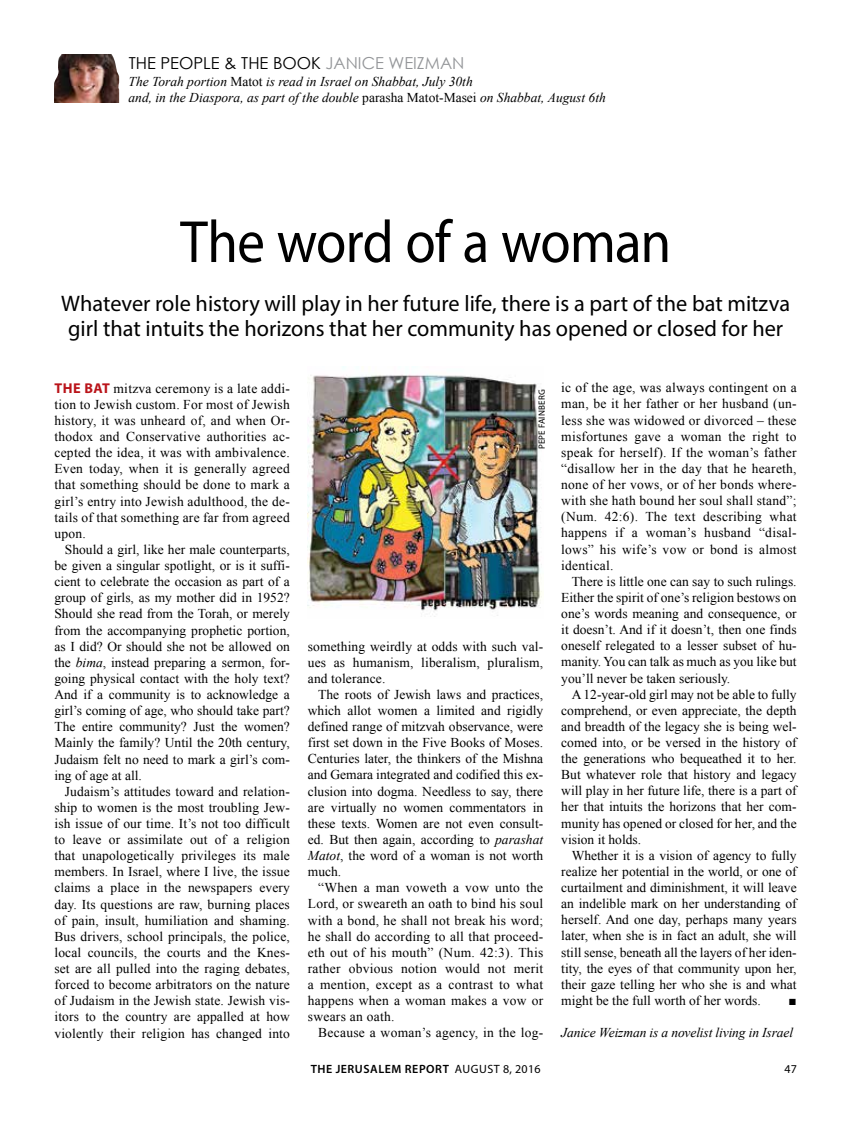
<style>
.page{position:relative;width:851px;height:1127px;background:#fff}
.page>*{position:absolute;margin:0;border:0;box-sizing:border-box;transform-origin:0 0}
.t1{font:60px "Myriad Pro";letter-spacing:-.02em;color:#000;scale:.92 1}
.t2{font:22.5px/25.5px "Myriad Pro";color:#000;text-align:center}
.t3{font:16.5px "Century Gothic";color:#000}
.t4{font:13.5px/16px "Times New Roman";letter-spacing:.01em;color:#000;text-align:justify}
.t5{font:italic 13.5px/16px "Times New Roman";color:#000}
.t6{font:600 12px "Myriad Pro";letter-spacing:.045em;color:#000}
.t7{font:12px "Myriad Pro";color:#000}
.t8{font:9px "Myriad Pro";letter-spacing:.02em;color:#000}
.s1{color:#939598}
.s2{font-style:normal}
.s3{font-family:"Myriad Pro";font-weight:700;font-size:14.25px;color:#ba141a}
.s4{font-style:italic}
.s5{font-weight:400}
</style>
<div class="page">
<img style="left:308px;top:366px;width:234px;height:251px">
<img style="left:54px;top:54px;width:65px;height:49px">
<p class="t3" style="left:129px;top:53px;width:337px">THE PEOPLE &amp; THE BOOK <span class="s1">JANICE WEIZMAN</span></p>
<p class="t5" style="left:128px;top:73px;width:479px">The Torah portion <span class="s2">Matot</span> is read in Israel on Shabbat, July 30th<br>and, in the Diaspora, as part of the double <span class="s2">parasha Matot-Masei</span> on Shabbat, August 6th</p>
<h1 class="t1" style="left:180px;top:205px;width:535px">The word of a woman</h1>
<h2 class="t2" style="left:61px;top:290px;width:730px">Whatever role history will play in her future life, there is a part of the bat mitzva girl that intuits the horizons that her community has opened or closed for her</h2>
<p class="t4" style="left:54px;top:380px;width:237px"><span class="s3">THE BAT</span> mitzva ceremony is a late addi&shy;tion to Jewish custom. For most of Jewish history, it was unheard of, and when Or&shy;thodox and Conservative authorities ac&shy;cepted the idea, it was with ambivalence.<br>Even today, when it is generally agreed that something should be done to mark a girl’s entry into Jewish adulthood, the de&shy;tails of that something are far from agreed upon.</p>
<p class="t4" style="left:54px;top:541px;width:237px;text-indent:10px">Should a girl, like her male counterparts, be given a singular spotlight, or is it suffi&shy;cient to celebrate the occasion as part of a group of girls, as my mother did in 1952?<br>Should she read from the Torah, or merely from the accompanying prophetic portion, as I did? Or should she not be allowed on the <span class="s4">bima</span>, instead preparing a sermon, for&shy;going physical contact with the holy text?<br>And if a community is to acknowledge a girl’s coming of age, who should take part?<br>The entire community? Just the women?<br>Mainly the family? Until the 20th century, Judaism felt no need to mark a girl’s com&shy;ing of age at all.</p>
<p class="t4" style="left:54px;top:783px;width:237px;text-indent:10px">Judaism’s attitudes toward and relation&shy;ship to women is the most troubling Jew&shy;ish issue of our time. It’s not too difficult to leave or assimilate out of a religion that unapologetically privileges its male members. In Israel, where I live, the issue claims a place in the newspapers every day. Its questions are raw, burning places of pain, insult, humiliation and shaming.<br>Bus drivers, school principals, the police, local councils, the courts and the Knes&shy;set are all pulled into the raging debates, forced to become arbitrators on the nature of Judaism in the Jewish state. Jewish vis&shy;itors to the country are appalled at how violently their religion has changed into</p>
<p class="t8" style="left:536px;top:449px;width:61px;rotate:-90deg">PEPE FAINBERG</p>
<p class="t4" style="left:308px;top:638px;width:237px">something weirdly at odds with such val&shy;ues as humanism, liberalism, pluralism, and tolerance.</p>
<p class="t4" style="left:308px;top:686px;width:237px;text-indent:10px">The roots of Jewish laws and practices, which allot women a limited and rigidly defined range of mitzvah observance, were first set down in the Five Books of Moses.<br>Centuries later, the thinkers of the Mishna and Gemara integrated and codified this ex&shy;clusion into dogma. Needless to say, there are virtually no women commentators in these texts. Women are not even consult&shy;ed. But then again, according to <span class="s4">parashat Matot</span>, the word of a woman is not worth much.</p>
<p class="t4" style="left:308px;top:879px;width:237px;text-indent:10px">“When a man voweth a vow unto the Lord, or sweareth an oath to bind his soul with a bond, he shall not break his word; he shall do according to all that proceed&shy;eth out of his mouth” (Num. 42:3). This rather obvious notion would not merit a mention, except as a contrast to what happens when a woman makes a vow or swears an oath.</p>
<p class="t4" style="left:318px;top:1024px;width:226px">Because a woman’s agency, in the log-</p>
<p class="t6" style="left:310px;top:1061px;width:231px">THE JERUSALEM REPORT <span class="s5">AUGUST 8, 2016</span></p>
<p class="t4" style="left:561px;top:379px;width:237px">ic of the age, was always contingent on a man, be it her father or her husband (un&shy;less she was widowed or divorced – these misfortunes gave a woman the right to speak for herself). If the woman’s father “disallow her in the day that he heareth, none of her vows, or of her bonds where&shy;with she hath bound her soul shall stand”; (Num. 42:6). The text describing what happens if a woman’s husband “disal&shy;lows” his wife’s vow or bond is almost identical.</p>
<p class="t4" style="left:561px;top:573px;width:237px;text-indent:10px">There is little one can say to such rulings.<br>Either the spirit of one’s religion bestows on one’s words meaning and consequence, or it doesn’t. And if it doesn’t, then one finds oneself relegated to a lesser subset of hu&shy;manity. You can talk as much as you like but you’ll never be taken seriously.</p>
<p class="t4" style="left:561px;top:686px;width:237px;text-indent:10px">A 12-year-old girl may not be able to fully comprehend, or even appreciate, the depth and breadth of the legacy she is being wel&shy;comed into, or be versed in the history of the generations who bequeathed it to her.<br>But whatever role that history and legacy will play in her future life, there is a part of her that intuits the horizons that her com&shy;munity has opened or closed for her, and the vision it holds.</p>
<p class="t4" style="left:561px;top:847px;width:237px;text-indent:10px">Whether it is a vision of agency to fully realize her potential in the world, or one of curtailment and diminishment, it will leave an indelible mark on her understanding of herself. And one day, perhaps many years later, when she is in fact an adult, she will still sense, beneath all the layers of her iden&shy;tity, the eyes of that community upon her, their gaze telling her who she is and what might be the full worth of her words.</p>
<p class="t4" style="left:788px;top:992px;width:10px">■</p>
<p class="t5" style="left:561px;top:1024px;width:233px">Janice Weizman is a novelist living in Israel</p>
<p class="t7" style="left:784px;top:1061px;width:14px">47</p>
</div>
